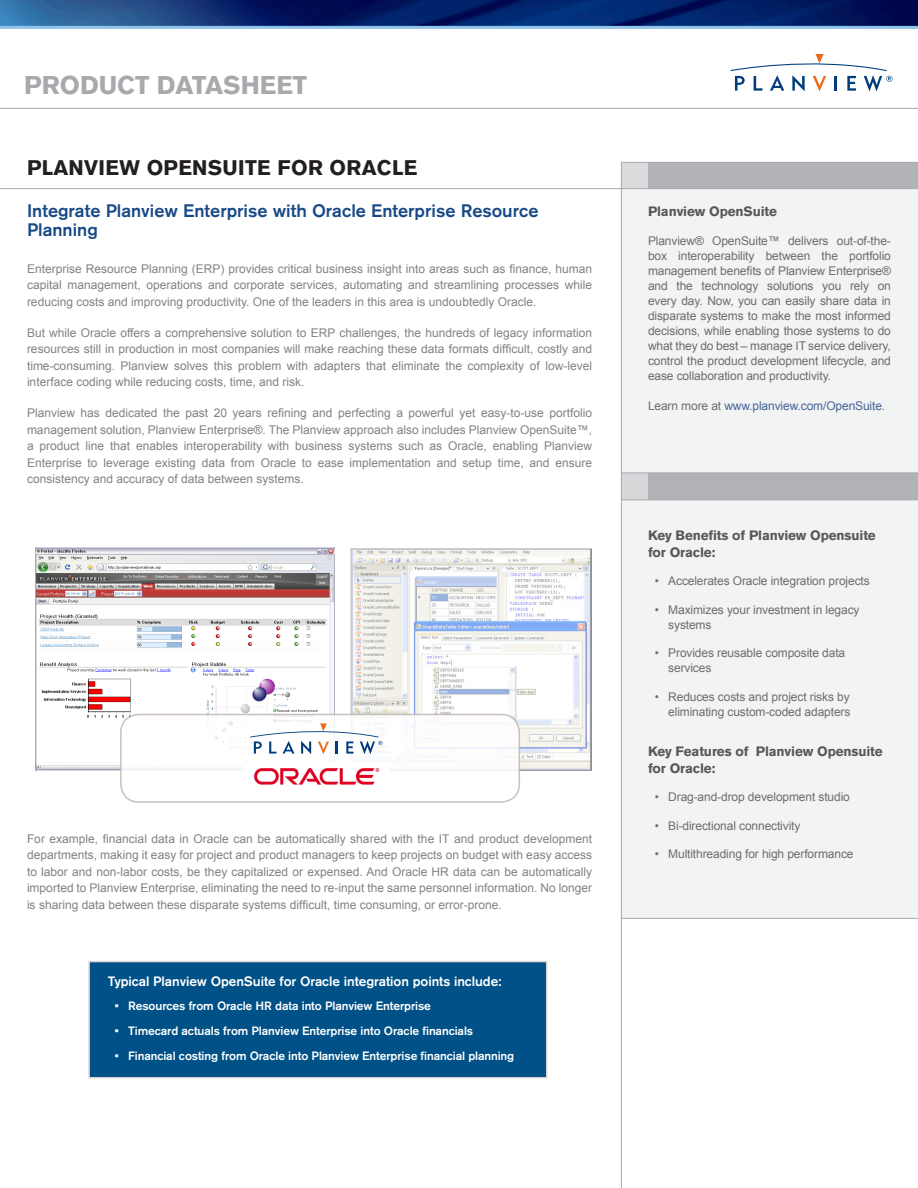
<style>
.page{position:relative;width:918px;height:1188px;background:#fff}
.page>*{position:absolute;margin:0;border:0;box-sizing:border-box;transform-origin:0 0}
.Document_Type{font:700 25.5px "Akzidenz Grotesk BQ";color:#a8a9ad}
.t1{font:700 21px "Akzidenz Grotesk BQ";letter-spacing:.015em;color:#231f20}
.Tagline{font:500 18px/19.5px "Akzidenz Grotesk BQ";color:#184987}
.Sidebar_Headers{font:700 13.5px/16.5px "Akzidenz Grotesk BQ";letter-spacing:-.01em;color:#57585a}
.Page_Title{font:500 13.5px "Akzidenz Grotesk BQ";letter-spacing:-.005em;color:#fff}
.Body_Copy{font:12px/16.5px "Arial";color:#808285;text-align:justify}
.Sidebar_Content{font:12px/15px "Arial";letter-spacing:-.01em;color:#6c6d70;text-align:justify}
.Sidebar_Content_Bull{font:12px/15px "Arial";letter-spacing:-.01em;color:#6c6d70}
.Sidebar_Content_Bull-2{font:500 12px "Akzidenz Grotesk BQ";letter-spacing:-.01em;color:#fff}
.Sidebar_Content-2{font:12px "Arial";letter-spacing:-.01em;color:#46639a}
.s1{color:#6c6d70}
</style>
<div class="page">
<img style="left:0;top:0;width:918px;height:26px">
<hr style="left:0;top:108px;width:918px;height:1px;background:#a8a9ad">
<div style="left:621px;top:473px;width:297px;height:445px;background:#f0f1f2"></div>
<div style="left:621px;top:473px;width:297px;height:27px;background:#d1d2d4"></div>
<div style="left:648px;top:473px;width:270px;height:27px;background:#b1b2b6"></div>
<div style="left:621px;top:189px;width:297px;height:283px;background:#f0f1f2"></div>
<div style="left:621px;top:162px;width:297px;height:27px;background:#dadbdc"></div>
<hr style="left:621px;top:162px;width:1px;height:1026px;background:#a8a9ad">
<hr style="left:621px;top:472px;width:297px;height:1px;background:#a8a9ad">
<hr style="left:621px;top:918px;width:297px;height:1px;background:#a8a9ad">
<hr style="left:621px;top:500px;width:297px;height:1px;background:#a8a9ad">
<div style="left:648px;top:162px;width:270px;height:27px;background:#b2b3b6"></div>
<hr style="left:0;top:188px;width:918px;height:1px;background:#a8a9ad">
<hr style="left:621px;top:162px;width:297px;height:1px;background:#a8a9ad">
<img style="left:35px;top:547px;width:299px;height:224px">
<svg style="left:350px;top:549px;width:240px;height:221px"></svg>
<div style="left:121px;top:714px;width:398px;height:88px;background:#fff;border-radius:18px"></div>
<div style="left:120px;top:714px;width:400px;height:89px;border:2px solid #c2b6b1;border-radius:18px"></div>
<svg style="left:250px;top:723px;width:133px;height:31px"></svg>
<img style="left:254px;top:768px;width:126px;height:17px">
<div style="left:88px;top:961px;width:460px;height:117px;background:#005187;border:2px solid #ded6d2"></div>
<hr style="left:0;top:26px;width:918px;height:3px;background:#8fc3e9">
<svg style="left:730px;top:54px;width:162px;height:37px"></svg>
<p class="Document_Type" style="left:24px;top:70px;width:284px">PRODUCT DATASHEET</p>
<p class="t1" style="left:27px;top:156px;width:392px">PLANVIEW OPENSUITE FOR ORACLE</p>
<p class="Tagline" style="left:27px;top:200px;width:513px">Integrate Planview Enterprise with Oracle Enterprise Resource<br>Planning</p>
<p class="Body_Copy" style="left:27px;top:260px;width:567px">Enterprise Resource Planning (ERP) provides critical business insight into areas such as finance, human capital management, operations and corporate services, automating and streamlining processes while reducing costs and improving productivity. One of the leaders in this area is undoubtedly Oracle.</p>
<p class="Body_Copy" style="left:27px;top:324px;width:567px">But while Oracle offers a comprehensive solution to ERP challenges, the hundreds of legacy information resources still in production in most companies will make reaching these data formats difficult, costly and time-consuming. Planview solves this problem with adapters that eliminate the complexity of low-level interface coding while reducing costs, time, and risk.</p>
<p class="Body_Copy" style="left:27px;top:405px;width:567px">Planview has dedicated the past 20 years refining and perfecting a powerful yet easy-to-use portfolio management solution, Planview Enterprise®. The Planview approach also includes Planview OpenSuite™, a product line that enables interoperability with business systems such as Oracle, enabling Planview Enterprise to leverage existing data from Oracle to ease implementation and setup time, and ensure consistency and accuracy of data between systems.</p>
<p class="Body_Copy" style="left:27px;top:830px;width:567px">For example, financial data in Oracle can be automatically shared with the IT and product development departments, making it easy for project and product managers to keep projects on budget with easy access to labor and non-labor costs, be they capitalized or expensed. And Oracle HR data can be automatically imported to Planview Enterprise, eliminating the need to re-input the same personnel information. No longer is sharing data between these disparate systems difficult, time consuming, or error-prone.</p>
<p class="Page_Title" style="left:108px;top:973px;width:395px">Typical Planview OpenSuite for Oracle integration points include:</p>
<p class="Sidebar_Content_Bull-2" style="left:115px;top:999px;width:318px">• Resources from Oracle HR data into Planview Enterprise</p>
<p class="Sidebar_Content_Bull-2" style="left:115px;top:1024px;width:360px">• Timecard actuals from Planview Enterprise into Oracle financials</p>
<p class="Sidebar_Content_Bull-2" style="left:115px;top:1048px;width:401px">• Financial costing from Oracle into Planview Enterprise financial planning</p>
<p class="Sidebar_Headers" style="left:648px;top:203px;width:131px">Planview OpenSuite</p>
<p class="Sidebar_Content" style="left:648px;top:233px;width:244px">Planview® OpenSuite™ delivers out-of-the&shy;box interoperability between the portfolio management benefits of Planview Enterprise® and the technology solutions you rely on every day. Now, you can easily share data in disparate systems to make the most informed decisions, while enabling those systems to do what they do best – manage IT service delivery, control the product development lifecycle, and ease collaboration and productivity.</p>
<p class="Sidebar_Content-2" style="left:648px;top:397px;width:239px"><span class="s1">Learn more at</span> www.planview.com/OpenSuite.</p>
<p class="Sidebar_Headers" style="left:648px;top:527px;width:229px">Key Benefits of Planview Opensuite for Oracle:</p>
<p class="Sidebar_Content_Bull" style="left:655px;top:573px;width:217px">• Accelerates Oracle integration projects</p>
<p class="Sidebar_Content_Bull" style="left:668px;top:602px;width:193px;text-indent:-14px">• Maximizes your investment in legacy systems</p>
<p class="Sidebar_Content_Bull" style="left:668px;top:645px;width:179px;text-indent:-14px">• Provides reusable composite data services</p>
<p class="Sidebar_Content_Bull" style="left:655px;top:689px;width:197px;text-align:right">• Reduces costs and project risks by eliminating custom-coded adapters</p>
<p class="Sidebar_Headers" style="left:648px;top:743px;width:236px">Key Features of Planview Opensuite for Oracle:</p>
<p class="Sidebar_Content_Bull" style="left:655px;top:789px;width:197px">• Drag-and-drop development studio</p>
<p class="Sidebar_Content_Bull" style="left:655px;top:818px;width:147px">• Bi-directional connectivity</p>
<p class="Sidebar_Content_Bull" style="left:655px;top:846px;width:200px">• Multithreading for high performance</p>
</div>
